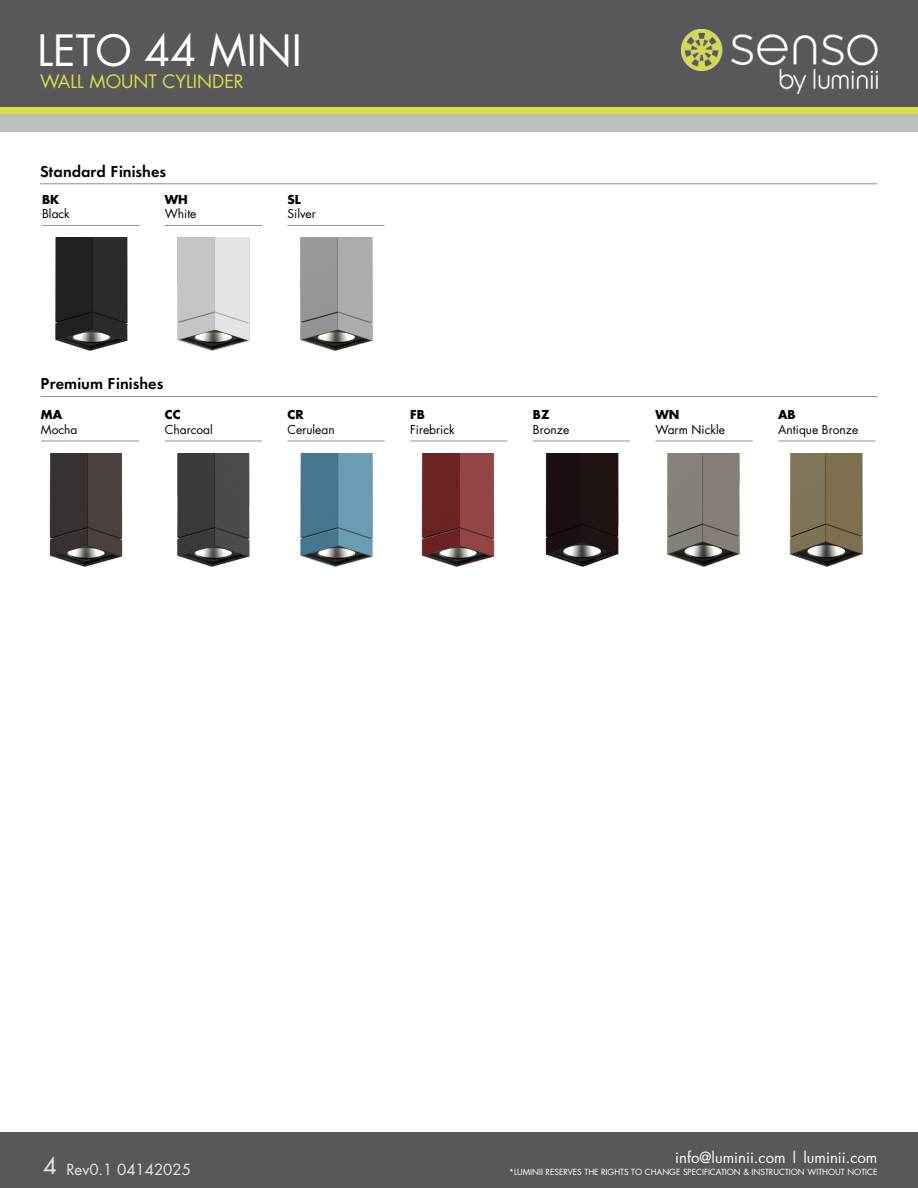
<style>
.page{position:relative;width:918px;height:1188px;background:#fff}
.page>*{position:absolute;margin:0;border:0;box-sizing:border-box;transform-origin:0 0}
.t1{font:42px "Futura";color:#fff}
.t2{font:18px "Futura";color:#d5df45}
.t3{font:16.5px "Futura Demi Bold DTC";color:#000}
.t4{font:15px "Futura";color:#fff}
.t5{font:15px "Futura";color:#e6e7e8}
.t6{font:12px "Futura";color:#000}
.t7{font:700 12px "Futura";color:#000}
.t8{font:8.25px "Futura";color:#fff}
.s1{font-size:22.5px}
</style>
<div class="page">
<div style="left:0;top:107px;width:918px;height:13px;background:#d6e045"></div>
<div style="left:0;top:0;width:918px;height:107px;background:#58585a"></div>
<div style="left:0;top:114px;width:918px;height:18px;background:#bdbfbf"></div>
<div style="left:0;top:1132px;width:918px;height:56px;background:#58585a"></div>
<hr style="left:41px;top:396px;width:837px;height:1px;background:#939191">
<hr style="left:288px;top:441px;width:97px;height:1px;background:#93918f">
<hr style="left:410px;top:441px;width:97px;height:1px;background:#93918f">
<hr style="left:165px;top:441px;width:97px;height:1px;background:#93918f">
<hr style="left:41px;top:441px;width:98px;height:1px;background:#93918f">
<hr style="left:40px;top:183px;width:837px;height:1px;background:#939191">
<hr style="left:533px;top:441px;width:97px;height:1px;background:#93918f">
<hr style="left:656px;top:441px;width:97px;height:1px;background:#93918f">
<hr style="left:778px;top:441px;width:97px;height:1px;background:#93918f">
<hr style="left:42px;top:225px;width:97px;height:1px;background:#93918f">
<hr style="left:165px;top:225px;width:97px;height:1px;background:#93918f">
<hr style="left:288px;top:225px;width:97px;height:1px;background:#93918f">
<img style="left:55px;top:238px;width:73px;height:113px">
<img style="left:177px;top:238px;width:73px;height:113px">
<img style="left:300px;top:238px;width:73px;height:113px">
<img style="left:49px;top:453px;width:74px;height:114px">
<img style="left:177px;top:453px;width:73px;height:114px">
<img style="left:300px;top:453px;width:73px;height:114px">
<img style="left:421px;top:453px;width:74px;height:114px">
<img style="left:545px;top:453px;width:74px;height:114px">
<img style="left:667px;top:453px;width:73px;height:114px">
<img style="left:789px;top:453px;width:74px;height:114px">
<img style="left:681px;top:30px;width:197px;height:64px">
<h1 class="t1" style="left:38px;top:21px;width:266px">LETO 44 MINI</h1>
<h2 class="t2" style="left:40px;top:69px;width:205px">WALL MOUNT CYLINDER</h2>
<h3 class="t3" style="left:40px;top:161px;width:128px">Standard Finishes</h3>
<p class="t7" style="left:42px;top:191px;width:19px">BK</p>
<p class="t6" style="left:42px;top:206px;width:29px">Black</p>
<p class="t7" style="left:165px;top:191px;width:25px">WH</p>
<p class="t6" style="left:165px;top:206px;width:33px">White</p>
<h3 class="t3" style="left:41px;top:374px;width:124px">Premium Finishes</h3>
<p class="t7" style="left:41px;top:407px;width:23px">MA</p>
<p class="t6" style="left:41px;top:421px;width:38px">Mocha</p>
<p class="t7" style="left:165px;top:407px;width:17px">CC</p>
<p class="t6" style="left:165px;top:421px;width:49px">Charcoal</p>
<p class="t7" style="left:288px;top:191px;width:15px">SL</p>
<p class="t6" style="left:288px;top:206px;width:30px">Silver</p>
<p class="t7" style="left:288px;top:407px;width:18px">CR</p>
<p class="t6" style="left:288px;top:421px;width:49px">Cerulean</p>
<p class="t7" style="left:410px;top:407px;width:16px">FB</p>
<p class="t6" style="left:410px;top:421px;width:46px">Firebrick</p>
<p class="t7" style="left:533px;top:407px;width:18px">BZ</p>
<p class="t6" style="left:533px;top:421px;width:38px">Bronze</p>
<p class="t7" style="left:656px;top:407px;width:25px">WN</p>
<p class="t6" style="left:656px;top:421px;width:71px">Warm Nickle</p>
<p class="t7" style="left:778px;top:407px;width:19px">AB</p>
<p class="t6" style="left:778px;top:421px;width:82px">Antique Bronze</p>
<p class="t5" style="left:43px;top:1159px;width:149px"><span class="s1">4</span> Rev0.1 04142025</p>
<p class="t4" style="left:675px;top:1147px;width:204px">info@luminii.com | luminii.com</p>
<p class="t8" style="left:509px;top:1166px;width:370px">*LUMINII RESERVES THE RIGHTS TO CHANGE SPECIFICATION &amp; INSTRUCTION WITHOUT NOTICE</p>
</div>
